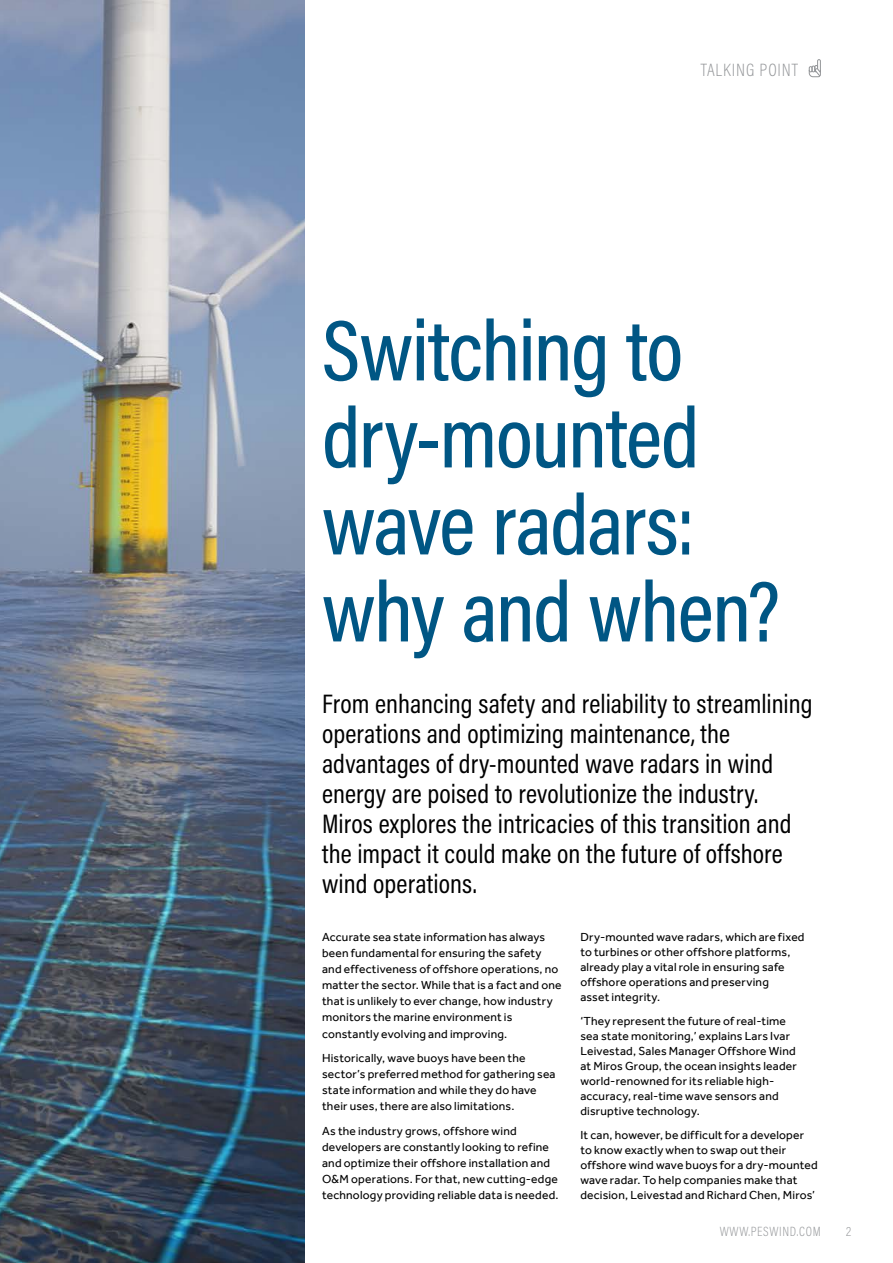
<style>
.page{position:relative;width:893px;height:1263px;background:#fff}
.page>*{position:absolute;margin:0;border:0;box-sizing:border-box;transform-origin:0 0}
.t1{font:500 87px/87px "Acumin Pro Cond";letter-spacing:-.015em;color:#005684}
.t2{font:27px/30px "Acumin Pro Cond";letter-spacing:.005em;color:#000}
.t3{font:200 18px "Acumin Pro Cond";letter-spacing:.05em;color:#939598}
.t4{font:200 13.5px "Acumin Pro Cond";letter-spacing:.05em;color:#939598}
.t5{font:12px/15px "Effra";letter-spacing:.015em;color:#000}
</style>
<div class="page">
<img style="left:0;top:0;width:304px;height:1263px">
<svg style="left:809px;top:59px;width:12px;height:18px"></svg>
<h3 class="t3" style="left:701px;top:58px;width:99px">TALKING POINT</h3>
<h1 class="t1" style="left:322px;top:305px;width:459px">Switching to dry-mounted wave radars: why and when?</h1>
<p class="t2" style="left:322px;top:688px;width:492px">From enhancing safety and reliability to streamlining operations and optimizing maintenance, the advantages of dry-mounted wave radars in wind energy are poised to revolutionize the industry.<br>Miros explores the intricacies of this transition and the impact it could make on the future of offshore wind operations.</p>
<p class="t5" style="left:322px;top:929px;width:241px;line-height:16px">Accurate sea state information has always been fundamental for ensuring the safety and effectiveness of offshore operations, no matter the sector. While that is a fact and one that is unlikely to ever change, how industry monitors the marine environment is constantly evolving and improving.</p>
<p class="t5" style="left:322px;top:1050px;width:235px;line-height:16px">Historically, wave buoys have been the sector’s preferred method for gathering sea state information and while they do have their uses, there are also limitations.</p>
<p class="t5" style="left:322px;top:1123px;width:238px;line-height:16px">As the industry grows, offshore wind developers are constantly looking to refine and optimize their offshore installation and O&amp;M operations. For that, new cutting-edge technology providing reliable data is needed.</p>
<p class="t5" style="left:580px;top:929px;width:226px">Dry-mounted wave radars, which are fixed to turbines or other offshore platforms, already play a vital role in ensuring safe offshore operations and preserving<br>asset integrity.</p>
<p class="t5" style="left:580px;top:1013px;width:218px">‘They represent the future of real-time sea state monitoring,’ explains Lars Ivar Leivestad, Sales Manager Offshore Wind at Miros Group, the ocean insights leader world-renowned for its reliable high&shy;accuracy, real-time wave sensors and disruptive technology.</p>
<p class="t5" style="left:580px;top:1127px;width:239px">It can, however, be difficult for a developer to know exactly when to swap out their offshore wind wave buoys for a dry-mounted wave radar. To help companies make that decision, Leivestad and Richard Chen, Miros’</p>
<p class="t4" style="left:720px;top:1223px;width:102px">WWW.PESWIND.COM</p>
<p class="t4" style="left:846px;top:1223px;width:7px">2</p>
</div>
